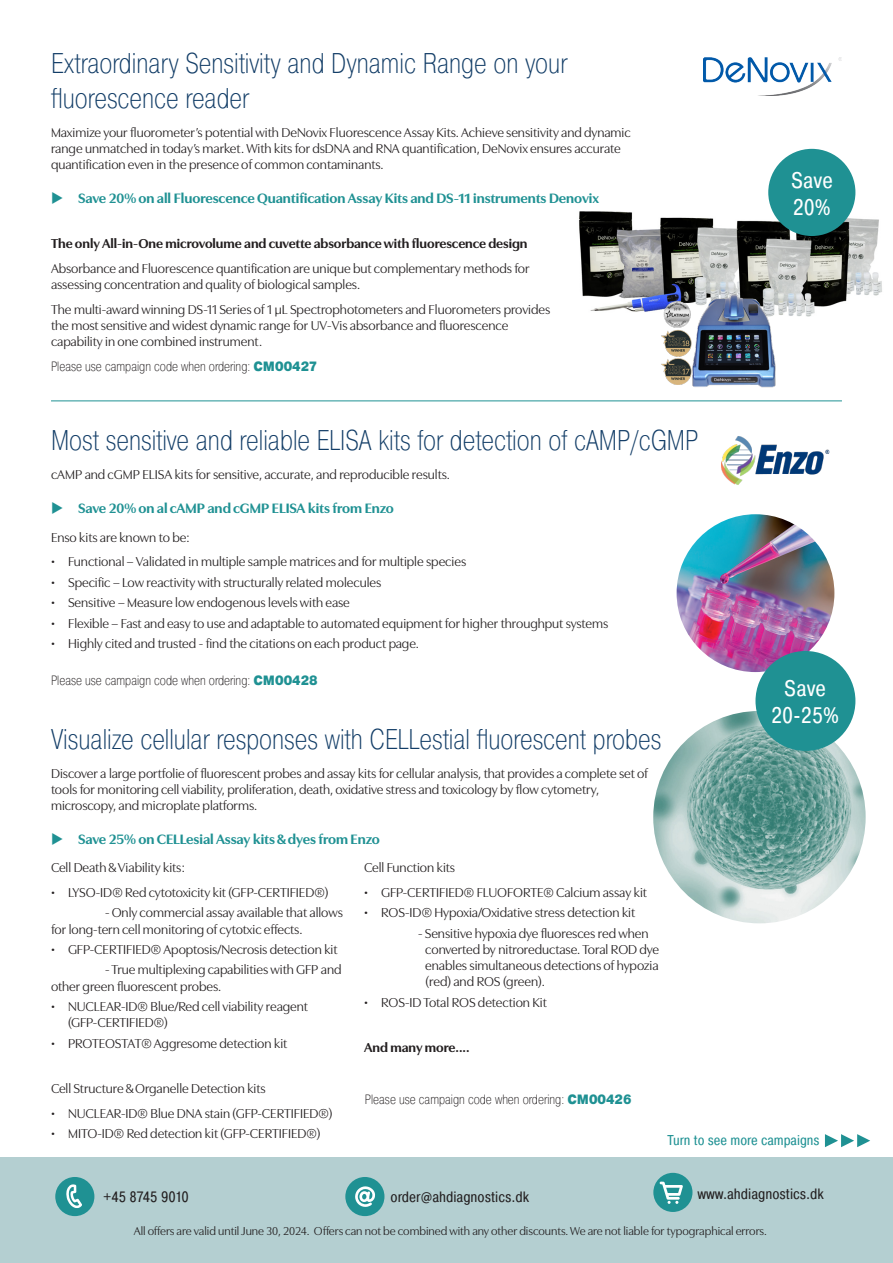
<style>
.page{position:relative;width:893px;height:1263px;background:#fff}
.page>*{position:absolute;margin:0;border:0;box-sizing:border-box;transform-origin:0 0}
.kampagne_overskrifer{font:200 28.5px/34.2px "Pragmatica Cond";color:#123d67}
.Brød_produktspecifik{font:22.5px/27px "Pragmatica Cond";color:#fff}
._2{font:15px "Pragmatica Cond";color:#231f20}
._2-2{font:15px "Pragmatica Cond";letter-spacing:-.04em;color:#231f20}
.t1{font:700 14.25px "Utile Display";color:#1f9193}
.Brød{font:14.25px "Pragmatica Cond";color:#1f9193}
.Start_tekst{font:13.5px/16.2px "Utile Display";color:#231f20}
.Brød-2{font:13.5px/16.2px "Utile Display";color:#231f20}
.Brød_bullet{font:13.5px/16.2px "Utile Display";color:#231f20}
.t2{font:200 13.5px "Pragmatica Cond";color:#231f20}
.Start_tekst-2{font:700 13.5px "Utile Display";color:#231f20}
.Tabel{font:12px "Utile Display";color:#231f20}
.t3{font:2.1px "Myriad Pro";color:#000}
.s1{font-weight:900;color:#1f9193}
</style>
<div class="page">
<div style="left:0;top:1157px;width:893px;height:106px;background:#b4cfd1"></div>
<div style="left:653px;top:1173px;width:39px;height:39px;background:#1f9193;border-radius:50%"></div>
<svg style="left:660px;top:1181px;width:23px;height:23px"></svg>
<div style="left:55px;top:1177px;width:39px;height:39px;background:#1f9193;border-radius:50%"></div>
<svg style="left:58px;top:1180px;width:32px;height:34px"></svg>
<div style="left:345px;top:1177px;width:39px;height:39px;background:#1f9193;border-radius:50%"></div>
<svg style="left:355px;top:1186px;width:20px;height:21px"></svg>
<svg style="left:825px;top:1134px;width:45px;height:13px"></svg>
<hr style="left:51px;top:400px;width:791px;height:1px;background:#1f9193">
<img style="left:579px;top:204px;width:303px;height:113px">
<img style="left:703px;top:57px;width:139px;height:38px">
<img style="left:721px;top:436px;width:109px;height:49px">
<div style="left:768px;top:149px;width:87px;height:87px;background:#1f9193;border-radius:50%"></div>
<img style="left:653px;top:711px;width:213px;height:212px;border-radius:106px">
<img style="left:677px;top:514px;width:157px;height:158px;border-radius:79px">
<div style="left:755px;top:651px;width:100px;height:100px;background:#1f9193;border-radius:50%"></div>
<img style="left:659px;top:291px;width:130px;height:97px">
<p class="kampagne_overskrifer" style="left:51px;top:47px;width:518px">Extraordinary Sensitivity and Dynamic Range on your fluorescence reader</p>
<p class="Start_tekst" style="left:51px;top:123px;width:581px">Maximize your fluorometer’s potential with DeNovix Fluorescence Assay Kits. Achieve sensitivity and dynamic range unmatched in today’s market. With kits for dsDNA and RNA quantification, DeNovix ensures accurate quantification even in the presence of common contaminants.</p>
<p class="t1" style="left:78px;top:187px;width:522px">Save 20% on all Fluorescence Quantification Assay Kits and DS-11 instruments Denovix</p>
<p class="Start_tekst-2" style="left:51px;top:233px;width:478px">The only All-in-One microvolume and cuvette absorbance with fluorescence design</p>
<p class="Start_tekst" style="left:51px;top:259px;width:480px">Absorbance and Fluorescence quantification are unique but complementary methods for assessing concentration and quality of biological samples.</p>
<p class="Start_tekst" style="left:51px;top:300px;width:501px">The multi-award winning DS-11 Series of 1 µL Spectrophotometers and Fluorometers provides the most sensitive and widest dynamic range for UV-Vis absorbance and fluorescence capability in one combined instrument.</p>
<p class="t2" style="left:51px;top:358px;width:268px">Please use campaign code when ordering: <span class="s1">CM00427</span></p>
<p class="kampagne_overskrifer" style="left:51px;top:423px;width:649px">Most sensitive and reliable ELISA kits for detection of cAMP/cGMP</p>
<p class="Brød-2" style="left:51px;top:465px;width:400px">cAMP and cGMP ELISA kits for sensitive, accurate, and reproducible results.</p>
<p class="t1" style="left:78px;top:497px;width:317px">Save 20% on al cAMP and cGMP ELISA kits from Enzo</p>
<p class="Start_tekst" style="left:51px;top:528px;width:140px">Enso kits are known to be:</p>
<p class="Start_tekst" style="left:51px;top:552px;width:417px">• Functional – Validated in multiple sample matrices and for multiple species</p>
<p class="Start_tekst" style="left:51px;top:573px;width:332px">• Specific – Low reactivity with structurally related molecules</p>
<p class="Start_tekst" style="left:51px;top:593px;width:300px">• Sensitive – Measure low endogenous levels with ease</p>
<p class="Start_tekst" style="left:51px;top:614px;width:559px">• Flexible – Fast and easy to use and adaptable to automated equipment for higher throughput systems</p>
<p class="Start_tekst" style="left:51px;top:634px;width:370px">• Highly cited and trusted - find the citations on each product page.</p>
<p class="t2" style="left:51px;top:672px;width:268px">Please use campaign code when ordering: <span class="s1">CM00428</span></p>
<p class="Brød_produktspecifik" style="left:791px;top:166px;width:44px">Save<br>20%</p>
<p class="Brød_produktspecifik" style="left:771px;top:675px;width:69px;text-align:center">Save<br>20-25%</p>
<p class="kampagne_overskrifer" style="left:51px;top:722px;width:612px">Visualize cellular responses with CELLestial fluorescent probes</p>
<p class="Brød-2" style="left:51px;top:764px;width:598px">Discover a large portfolie of fluorescent probes and assay kits for cellular analysis, that provides a complete set of tools for monitoring cell viability, proliferation, death, oxidative stress and toxicology by flow cytometry, microscopy, and microplate platforms.</p>
<p class="t1" style="left:78px;top:828px;width:303px">Save 25% on CELLesial Assay kits &amp; dyes from Enzo</p>
<p class="Start_tekst" style="left:51px;top:858px;width:135px">Cell Death &amp; Viability kits:</p>
<p class="Start_tekst" style="left:51px;top:883px;width:279px">• LYSO-ID® Red cytotoxicity kit (GFP-CERTIFIED®)</p>
<p class="Brød_bullet" style="left:51px;top:903px;width:293px;text-indent:54px">- Only commercial assay available that allows for long-tern cell monitoring of cytotxic effects.</p>
<p class="Start_tekst" style="left:51px;top:940px;width:288px">• GFP-CERTIFIED® Apoptosis/Necrosis detection kit</p>
<p class="Brød_bullet" style="left:51px;top:960px;width:292px;text-indent:54px">- True multiplexing capabilities with GFP and other green fluorescent probes.</p>
<p class="Start_tekst" style="left:68px;top:997px;width:241px;text-indent:-17px">• NUCLEAR-ID® Blue/Red cell viability reagent (GFP-CERTIFIED®)</p>
<p class="Start_tekst" style="left:51px;top:1034px;width:238px">• PROTEOSTAT® Aggresome detection kit</p>
<p class="Start_tekst" style="left:51px;top:1079px;width:216px">Cell Structure &amp; Organelle Detection kits</p>
<p class="Start_tekst" style="left:51px;top:1104px;width:283px">• NUCLEAR-ID® Blue DNA stain (GFP-CERTIFIED®)</p>
<p class="Start_tekst" style="left:51px;top:1124px;width:271px">• MITO-ID® Red detection kit (GFP-CERTIFIED®)</p>
<p class="Start_tekst" style="left:364px;top:858px;width:93px">Cell Function kits</p>
<p class="Start_tekst" style="left:364px;top:883px;width:284px">• GFP-CERTIFIED® FLUOFORTE® Calcium assay kit</p>
<p class="Start_tekst" style="left:364px;top:903px;width:273px">• ROS-ID® Hypoxia/Oxidative stress detection kit</p>
<p class="Brød_bullet" style="left:425px;top:924px;width:235px;text-indent:-7px">- Sensitive hypoxia dye fluoresces red when converted by nitroreductase. Toral ROD dye enables simultaneous detections of hypozia (red) and ROS (green).</p>
<p class="Start_tekst" style="left:364px;top:993px;width:184px">• ROS-ID Total ROS detection Kit</p>
<p class="Start_tekst-2" style="left:364px;top:1037px;width:107px">And many more....</p>
<p class="t2" style="left:365px;top:1091px;width:268px">Please use campaign code when ordering: <span class="s1">CM00426</span></p>
<p class="Brød" style="left:667px;top:1131px;width:154px">Turn to see more campaigns</p>
<p class="_2-2" style="left:103px;top:1187px;width:87px">+45 8745 9010</p>
<p class="_2" style="left:391px;top:1187px;width:140px">order@ahdiagnostics.dk</p>
<p class="_2" style="left:697px;top:1185px;width:128px">www.ahdiagnostics.dk</p>
<p class="t3" style="left:111px;top:1195px;width:14px;rotate:24deg">blå alm. streg</p>
<p class="Tabel" style="left:134px;top:1221px;width:635px">All offers are valid until June 30, 2024. Offers can not be combined with any other discounts. We are not liable for typographical errors.</p>
</div>
